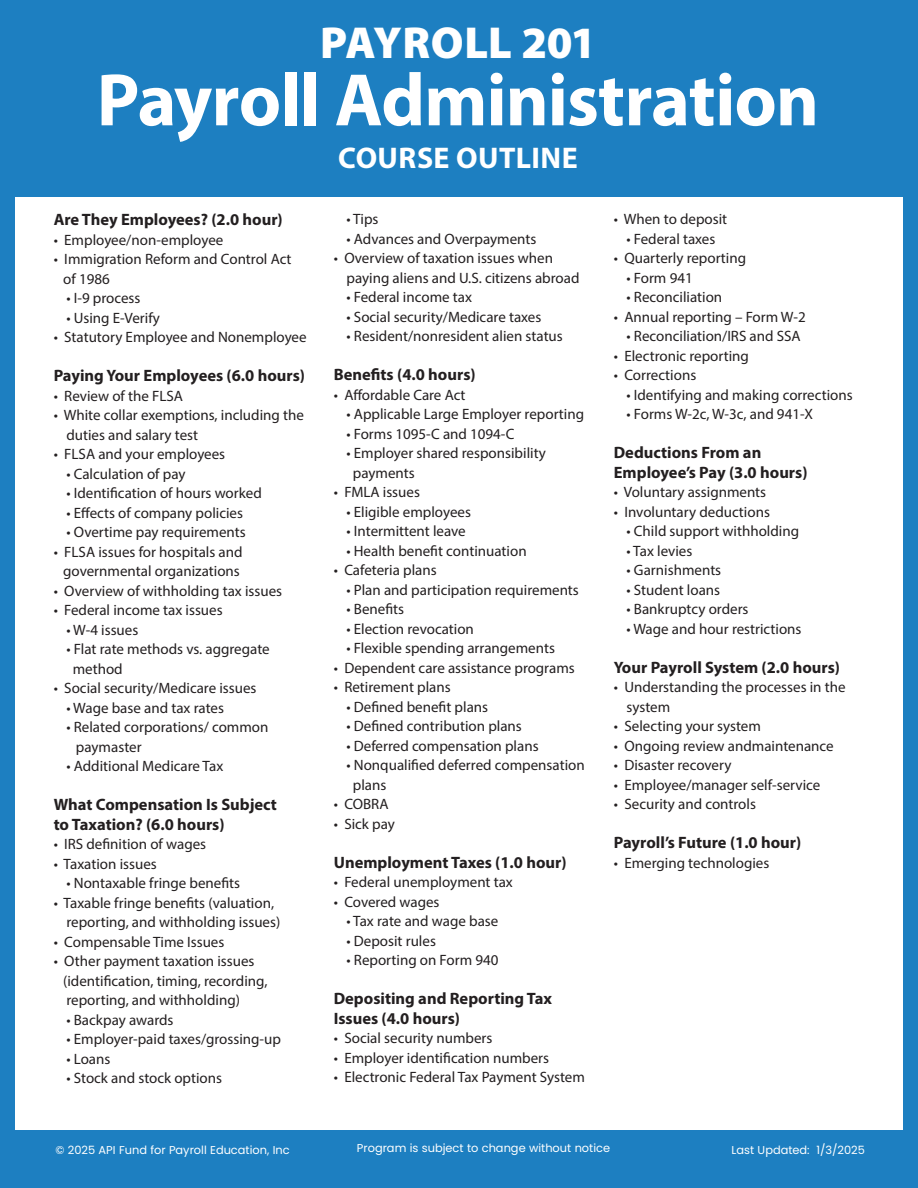
<style>
.page{position:relative;width:918px;height:1188px;background:#1d7fc1}
.page>*{position:absolute;margin:0;border:0;box-sizing:border-box;transform-origin:0 0}
.t1{font:700 75px "Myriad Pro";letter-spacing:-.015em;color:#fff}
.t2{font:900 45px "Myriad Pro";letter-spacing:-.005em;color:#fff}
.t3{font:700 30px "Myriad Pro";letter-spacing:.015em;color:#fff}
.t4{font:700 16.5px/19.5px "Myriad Pro";color:#231f20}
.t5{font:15px/19.5px "Myriad Pro";color:#231f20}
.t6{font:11.4px "Poppins";color:#fff}
</style>
<div class="page">
<div style="left:15px;top:197px;width:888px;height:933px;background:#fff"></div>
<p class="t2" style="left:320px;top:12px;width:278px">PAYROLL 201</p>
<p class="t1" style="left:97px;top:51px;width:724px">Payroll Administration</p>
<p class="t3" style="left:338px;top:138px;width:241px">COURSE OUTLINE</p>
<p class="t4" style="left:54px;top:209px;width:231px">Are They Employees? (2.0 hour)</p>
<p class="t5" style="left:54px;top:230px;width:171px">• Employee/non-employee</p>
<p class="t5" style="left:63px;top:249px;width:230px;text-indent:-10px">• Immigration Reform and Control Act of 1986</p>
<p class="t5" style="left:66px;top:288px;width:76px">• I-9 process</p>
<p class="t5" style="left:66px;top:308px;width:95px">• Using E-Verify</p>
<p class="t5" style="left:54px;top:327px;width:254px">• Statutory Employee and Nonemployee</p>
<p class="t4" style="left:54px;top:365px;width:253px">Paying Your Employees (6.0 hours)</p>
<p class="t5" style="left:54px;top:386px;width:131px">• Review of the FLSA</p>
<p class="t5" style="left:66px;top:405px;width:239px;text-indent:-13px">• White collar exemptions, including the duties and salary test</p>
<p class="t5" style="left:54px;top:444px;width:173px">• FLSA and your employees</p>
<p class="t5" style="left:66px;top:464px;width:121px">• Calculation of pay</p>
<p class="t5" style="left:66px;top:483px;width:197px">• Identification of hours worked</p>
<p class="t5" style="left:66px;top:503px;width:178px">• Effects of company policies</p>
<p class="t5" style="left:66px;top:522px;width:181px">• Overtime pay requirements</p>
<p class="t5" style="left:54px;top:542px;width:190px">• FLSA issues for hospitals and</p>
<p class="t5" style="left:63px;top:561px;width:178px">governmental organizations</p>
<p class="t5" style="left:54px;top:581px;width:230px">• Overview of withholding tax issues</p>
<p class="t5" style="left:54px;top:600px;width:171px">• Federal income tax issues</p>
<p class="t5" style="left:66px;top:620px;width:73px">• W-4 issues</p>
<p class="t5" style="left:73px;top:639px;width:198px;text-indent:-6px">• Flat rate methods vs. aggregate method</p>
<p class="t5" style="left:54px;top:678px;width:204px">• Social security/Medicare issues</p>
<p class="t5" style="left:66px;top:698px;width:159px">• Wage base and tax rates</p>
<p class="t5" style="left:76px;top:717px;width:194px;text-indent:-10px">• Related corporations/ common paymaster</p>
<p class="t5" style="left:66px;top:756px;width:158px">• Additional Medicare Tax</p>
<p class="t4" style="left:54px;top:794px;width:225px">What Compensation Is Subject</p>
<p class="t4" style="left:54px;top:814px;width:172px">to Taxation? (6.0 hours)</p>
<p class="t5" style="left:54px;top:834px;width:154px">• IRS definition of wages</p>
<p class="t5" style="left:54px;top:854px;width:105px">• Taxation issues</p>
<p class="t5" style="left:66px;top:873px;width:175px">• Nontaxable fringe benefits</p>
<p class="t5" style="left:54px;top:893px;width:222px">• Taxable fringe benefits (valuation,</p>
<p class="t5" style="left:66px;top:912px;width:215px">reporting, and withholding issues)</p>
<p class="t5" style="left:54px;top:932px;width:172px">• Compensable Time Issues</p>
<p class="t5" style="left:54px;top:951px;width:202px">• Other payment taxation issues</p>
<p class="t5" style="left:63px;top:971px;width:206px">(identification, timing, recording,</p>
<p class="t5" style="left:66px;top:990px;width:175px">reporting, and withholding)</p>
<p class="t5" style="left:66px;top:1010px;width:109px">• Backpay awards</p>
<p class="t5" style="left:66px;top:1029px;width:216px">• Employer-paid taxes/grossing-up</p>
<p class="t5" style="left:66px;top:1049px;width:46px">• Loans</p>
<p class="t5" style="left:66px;top:1068px;width:157px">• Stock and stock options</p>
<p class="t5" style="left:346px;top:209px;width:34px">• Tips</p>
<p class="t5" style="left:346px;top:228px;width:192px">• Advances and Overpayments</p>
<p class="t5" style="left:346px;top:248px;width:235px;text-indent:-13px">• Overview of taxation issues when paying aliens and U.S. citizens abroad</p>
<p class="t5" style="left:346px;top:287px;width:127px">• Federal income tax</p>
<p class="t5" style="left:346px;top:306px;width:196px">• Social security/Medicare taxes</p>
<p class="t5" style="left:346px;top:326px;width:218px">• Resident/nonresident alien status</p>
<p class="t4" style="left:334px;top:364px;width:143px">Benefits (4.0 hours)</p>
<p class="t5" style="left:334px;top:384px;width:133px">• Affordable Care Act</p>
<p class="t5" style="left:346px;top:404px;width:239px">• Applicable Large Employer reporting</p>
<p class="t5" style="left:346px;top:423px;width:170px">• Forms 1095-C and 1094-C</p>
<p class="t5" style="left:353px;top:443px;width:195px;text-indent:-6px">• Employer shared responsibility payments</p>
<p class="t5" style="left:334px;top:482px;width:88px">• FMLA issues</p>
<p class="t5" style="left:346px;top:501px;width:126px">• Eligible employees</p>
<p class="t5" style="left:346px;top:521px;width:121px">• Intermittent leave</p>
<p class="t5" style="left:346px;top:540px;width:182px">• Health benefit continuation</p>
<p class="t5" style="left:334px;top:560px;width:104px">• Cafeteria plans</p>
<p class="t5" style="left:346px;top:579px;width:234px">• Plan and participation requirements</p>
<p class="t5" style="left:346px;top:599px;width:59px">• Benefits</p>
<p class="t5" style="left:346px;top:618px;width:129px">• Election revocation</p>
<p class="t5" style="left:346px;top:638px;width:210px">• Flexible spending arrangements</p>
<p class="t5" style="left:334px;top:657px;width:243px">• Dependent care assistance programs</p>
<p class="t5" style="left:334px;top:677px;width:118px">• Retirement plans</p>
<p class="t5" style="left:346px;top:696px;width:143px">• Defined benefit plans</p>
<p class="t5" style="left:346px;top:716px;width:177px">• Defined contribution plans</p>
<p class="t5" style="left:346px;top:735px;width:194px">• Deferred compensation plans</p>
<p class="t5" style="left:346px;top:755px;width:240px">• Nonqualified deferred compensation</p>
<p class="t5" style="left:353px;top:774px;width:35px">plans</p>
<p class="t5" style="left:334px;top:794px;width:56px">• COBRA</p>
<p class="t5" style="left:334px;top:813px;width:63px">• Sick pay</p>
<p class="t4" style="left:334px;top:852px;width:234px">Unemployment Taxes (1.0 hour)</p>
<p class="t5" style="left:334px;top:872px;width:181px">• Federal unemployment tax</p>
<p class="t5" style="left:334px;top:891px;width:107px">• Covered wages</p>
<p class="t5" style="left:346px;top:911px;width:153px">• Tax rate and wage base</p>
<p class="t5" style="left:346px;top:930px;width:91px">• Deposit rules</p>
<p class="t5" style="left:346px;top:950px;width:154px">• Reporting on Form 940</p>
<p class="t4" style="left:334px;top:988px;width:220px">Depositing and Reporting Tax<br>Issues (4.0 hours)</p>
<p class="t5" style="left:334px;top:1028px;width:160px">• Social security numbers</p>
<p class="t5" style="left:334px;top:1047px;width:217px">• Employer identification numbers</p>
<p class="t5" style="left:334px;top:1067px;width:253px">• Electronic Federal Tax Payment System</p>
<p class="t5" style="left:614px;top:209px;width:115px">• When to deposit</p>
<p class="t5" style="left:627px;top:228px;width:90px">• Federal taxes</p>
<p class="t5" style="left:614px;top:248px;width:134px">• Quarterly reporting</p>
<p class="t5" style="left:627px;top:267px;width:68px">• Form 941</p>
<p class="t5" style="left:627px;top:287px;width:97px">• Reconciliation</p>
<p class="t5" style="left:614px;top:306px;width:193px">• Annual reporting – Form W-2</p>
<p class="t5" style="left:627px;top:326px;width:176px">• Reconciliation/IRS and SSA</p>
<p class="t5" style="left:614px;top:345px;width:137px">• Electronic reporting</p>
<p class="t5" style="left:614px;top:365px;width:84px">• Corrections</p>
<p class="t5" style="left:627px;top:384px;width:228px">• Identifying and making corrections</p>
<p class="t5" style="left:627px;top:404px;width:188px">• Forms W-2c, W-3c, and 941-X</p>
<p class="t4" style="left:614px;top:442px;width:149px">Deductions From an</p>
<p class="t4" style="left:614px;top:462px;width:195px">Employee’s Pay (3.0 hours)</p>
<p class="t5" style="left:614px;top:482px;width:154px">• Voluntary assignments</p>
<p class="t5" style="left:614px;top:501px;width:158px">• Involuntary deductions</p>
<p class="t5" style="left:627px;top:521px;width:174px">• Child support withholding</p>
<p class="t5" style="left:627px;top:540px;width:67px">• Tax levies</p>
<p class="t5" style="left:627px;top:560px;width:96px">• Garnishments</p>
<p class="t5" style="left:627px;top:579px;width:95px">• Student loans</p>
<p class="t5" style="left:627px;top:599px;width:124px">• Bankruptcy orders</p>
<p class="t5" style="left:627px;top:618px;width:177px">• Wage and hour restrictions</p>
<p class="t4" style="left:614px;top:657px;width:228px">Your Payroll System (2.0 hours)</p>
<p class="t5" style="left:627px;top:677px;width:221px;text-indent:-13px">• Understanding the processes in the system</p>
<p class="t5" style="left:614px;top:716px;width:149px">• Selecting your system</p>
<p class="t5" style="left:614px;top:735px;width:221px">• Ongoing review andmaintenance</p>
<p class="t5" style="left:614px;top:755px;width:119px">• Disaster recovery</p>
<p class="t5" style="left:614px;top:774px;width:208px">• Employee/manager self-service</p>
<p class="t5" style="left:614px;top:794px;width:144px">• Security and controls</p>
<p class="t4" style="left:614px;top:832px;width:189px">Payroll’s Future (1.0 hour)</p>
<p class="t5" style="left:614px;top:852px;width:157px">• Emerging technologies</p>
<p class="t6" style="left:56px;top:1143px;width:236px">© 2025 API Fund for Payroll Education, Inc</p>
<p class="t6" style="left:357px;top:1142px;width:255px">Program is subject to change without notice</p>
<p class="t6" style="left:732px;top:1143px;width:135px">Last Updated: 1/3/2025</p>
</div>
